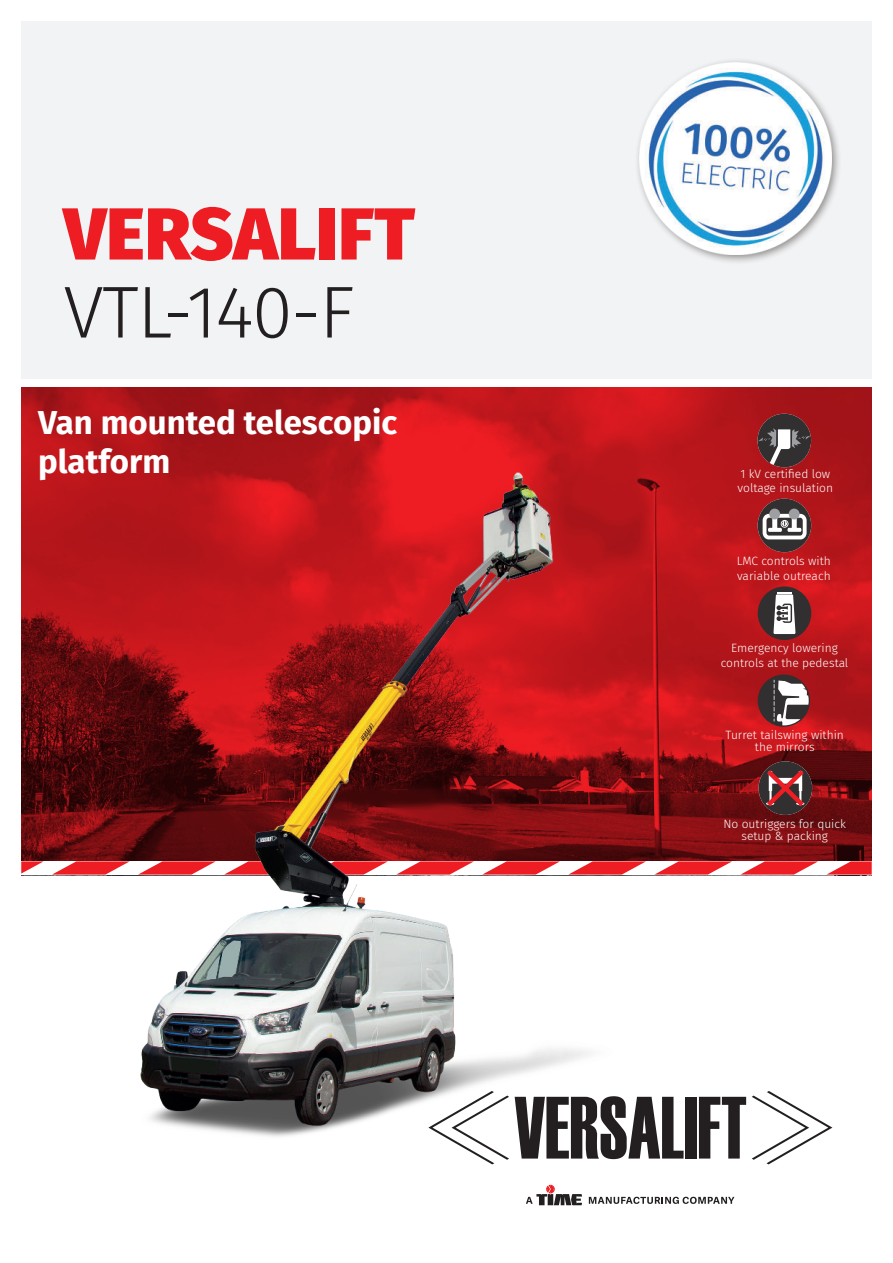
<style>
.page{position:relative;width:893px;height:1263px;background:#fff}
.page>*{position:absolute;margin:0;border:0;box-sizing:border-box;transform-origin:0 0}
.t1{font:900 73.5px "Fira Sans";letter-spacing:.005em;color:#ee1d23}
.t2{font:300 73.5px "Fira Sans";letter-spacing:-.02em;color:#231f20}
.t3{font:700 33px/39.6px "Fira Sans";color:#fff}
.t4{font:300 12px/14.4px "Fira Sans";color:#fff;text-align:center}
</style>
<div class="page">
<div style="left:21px;top:21px;width:851px;height:357px;background:#f2f3f4"></div>
<svg style="left:589px;top:1197px;width:145px;height:7px"></svg>
<svg style="left:526px;top:1185px;width:56px;height:20px"></svg>
<svg style="left:521px;top:1096px;width:163px;height:63px"></svg>
<div style="left:685px;top:1097px;width:12px;height:61px;background:#231f20"></div>
<svg style="left:699px;top:1097px;width:47px;height:61px"></svg>
<svg style="left:479px;top:1157px;width:30px;height:7px"></svg>
<svg style="left:752px;top:1091px;width:80px;height:73px"></svg>
<img style="left:21px;top:388px;width:851px;height:487px">
<div style="left:21px;top:861px;width:851px;height:13px;background:#fff"></div>
<svg style="left:21px;top:861px;width:23px;height:12px"></svg>
<svg style="left:53px;top:861px;width:42px;height:13px"></svg>
<svg style="left:613px;top:861px;width:33px;height:13px"></svg>
<svg style="left:655px;top:861px;width:77px;height:13px"></svg>
<svg style="left:741px;top:861px;width:77px;height:13px"></svg>
<svg style="left:828px;top:861px;width:44px;height:13px"></svg>
<div style="left:758px;top:499px;width:53px;height:53px;background:#312f30;border-radius:50%"></div>
<div style="left:763px;top:514px;width:44px;height:25px;border:4px solid #fff;border-radius:5px"></div>
<div style="left:769px;top:509px;width:11px;height:10px;background:#9d9fa2;border-radius:50%"></div>
<div style="left:789px;top:509px;width:11px;height:10px;background:#9d9fa2;border-radius:50%"></div>
<svg style="left:768px;top:511px;width:33px;height:21px"></svg>
<svg style="left:757px;top:414px;width:54px;height:53px;background:#69494b"></svg>
<div style="left:758px;top:586px;width:53px;height:54px;background:#312f30;border-radius:50%"></div>
<svg style="left:773px;top:592px;width:22px;height:42px"></svg>
<div style="left:758px;top:761px;width:54px;height:54px;background:#312f30;border-radius:50%"></div>
<div style="left:758px;top:674px;width:52px;height:53px;background:#312f30;border-radius:50%"></div>
<svg style="left:773px;top:680px;width:36px;height:45px"></svg>
<img style="left:95px;top:425px;width:518px;height:732px">
<div style="left:635px;top:57px;width:207px;height:208px;background:#231f20;opacity:.5"></div>
<img style="left:640px;top:63px;width:191px;height:191px">
<svg style="left:762px;top:765px;width:46px;height:46px"></svg>
<h1 class="t1" style="left:63px;top:182px;width:353px">VERSALIFT</h1>
<h1 class="t2" style="left:63px;top:260px;width:293px">VTL-140-F</h1>
<h2 class="t3" style="left:38px;top:402px;width:360px">Van mounted telescopic platform</h2>
<p class="t4" style="left:737px;top:467px;width:97px;text-align:left">1 kV certified low voltage insulation</p>
<p class="t4" style="left:737px;top:554px;width:96px;text-align:left">LMC controls with variable outreach</p>
<p class="t4" style="left:721px;top:641px;width:129px">Emergency lowering controls at the pedestal</p>
<p class="t4" style="left:725px;top:729px;width:120px;line-height:12px">Turret tailswing within the mirrors</p>
<p class="t4" style="left:723px;top:817px;width:124px;line-height:12px">No outriggers for quick setup &amp; packing</p>
</div>
